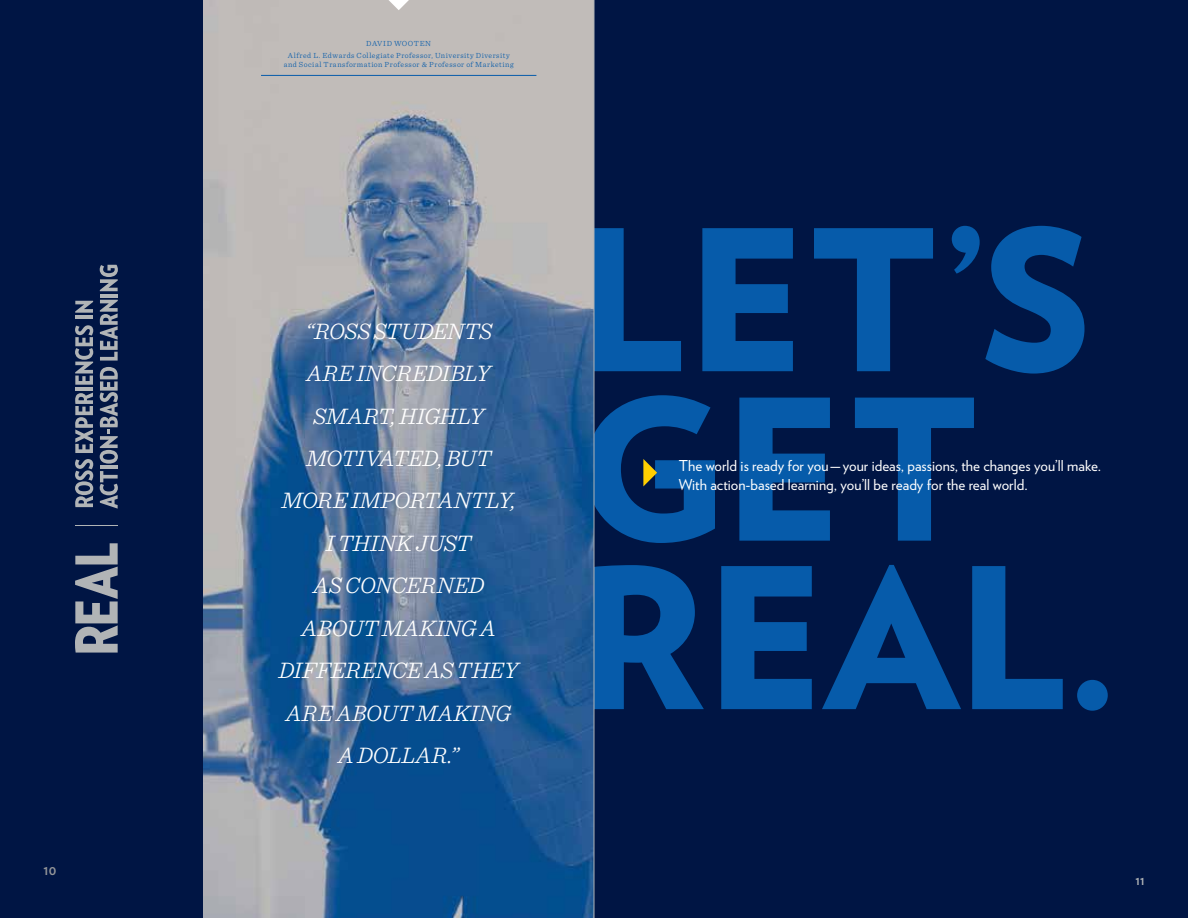
<style>
.page{position:relative;width:1188px;height:918px;background:#fff}
.page>*{position:absolute;margin:0;border:0;box-sizing:border-box;transform-origin:0 0}
.t1{font:italic 300 23.55px/42.5px "Sentinel";letter-spacing:-.01em;color:#fff;text-align:center}
.t2{font:15px/19.5px "Verlag";color:#fff}
.t3{font:700 13.5px "Verlag";color:#939598}
.t4{font:700 12px "Verlag";color:#b1b4b6}
.t5{font:300 7.8px/11.7px "Sentinel";letter-spacing:.065em;color:#065baa;text-align:center}
</style>
<div class="page">
<div style="left:0;top:0;width:217px;height:918px;background:#001544"></div>
<div style="left:594px;top:0;width:594px;height:918px;background:#001544"></div>
<svg style="left:595px;top:565px;width:513px;height:146px"></svg>
<svg style="left:595px;top:395px;width:379px;height:148px"></svg>
<svg style="left:595px;top:226px;width:490px;height:148px"></svg>
<svg style="left:643px;top:459px;width:14px;height:27px"></svg>
<img style="left:203px;top:0;width:391px;height:918px">
<svg style="left:388px;top:0;width:21px;height:10px"></svg>
<svg style="left:75px;top:459px;width:18px;height:48px"></svg>
<svg style="left:75px;top:393px;width:18px;height:60px"></svg>
<hr style="left:75px;top:387px;width:18px;height:4px;background:#b1b4b6">
<svg style="left:75px;top:325px;width:18px;height:60px"></svg>
<hr style="left:75px;top:316px;width:18px;height:3px;background:#b1b4b6">
<svg style="left:75px;top:301px;width:18px;height:12px"></svg>
<svg style="left:100px;top:471px;width:18px;height:38px"></svg>
<hr style="left:100px;top:465px;width:18px;height:4px;background:#b1b4b6">
<svg style="left:100px;top:367px;width:18px;height:97px"></svg>
<svg style="left:100px;top:300px;width:18px;height:61px"></svg>
<hr style="left:100px;top:294px;width:18px;height:3px;background:#b1b4b6">
<svg style="left:100px;top:265px;width:18px;height:26px"></svg>
<hr style="left:75px;top:525px;width:43px;height:1px;background:#b1b4b6">
<svg style="left:75px;top:543px;width:43px;height:110px"></svg>
<hr style="left:261px;top:75px;width:275px;height:1px;background:#065baa">
<hr style="left:594px;top:0;width:1px;height:918px;background:#b1b4b6">
<p class="t3" style="left:43px;top:859px;width:15px">10</p>
<p class="t5" style="left:288px;top:37px;width:223px">DAVID WOOTEN<br>Alfred L. Edwards Collegiate Professor, University Diversity</p>
<p class="t5" style="left:284px;top:58px;width:232px">and Social Transformation Professor &amp; Professor of Marketing</p>
<p class="t1" style="left:279px;top:308px;width:242px">“ROSS STUDENTS<br>ARE INCREDIBLY<br>SMART, HIGHLY<br>MOTIVATED, BUT<br>MORE IMPORTANTLY,<br>I THINK JUST<br>AS CONCERNED<br>ABOUT MAKING A<br>DIFFERENCE AS THEY<br>ARE ABOUT MAKING<br>A DOLLAR.”</p>
<p class="t2" style="left:679px;top:455px;width:424px">The world is ready for you — your ideas, passions, the changes you’ll make.<br>With action-based learning, you’ll be ready for the real world.</p>
<p class="t4" style="left:1135px;top:871px;width:11px">11</p>
</div>
